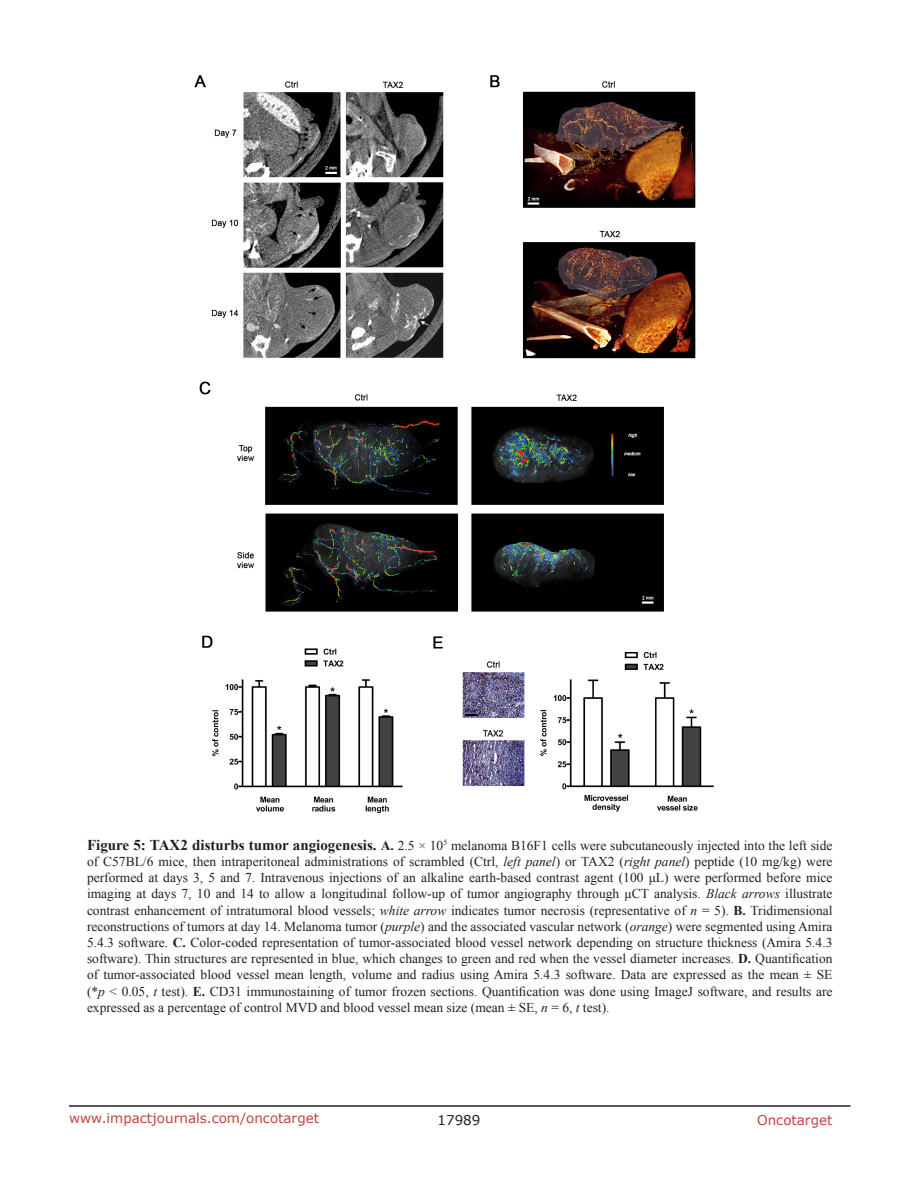
<style>
.page{position:relative;width:918px;height:1188px;background:#fff}
.page>*{position:absolute;margin:0;border:0;box-sizing:border-box;transform-origin:0 0}
.FigureText{font:13.5px/16.2px "Times New Roman";color:#231f20;text-align:justify}
.t1{font:13.5px "Verdana";color:#c24141}
.t2{font:13.5px "Verdana";color:#231f20}
.s1{font-weight:700;font-size:15px}
.s2{font-weight:700}
.s3{font-style:italic}
</style>
<div class="page">
<hr style="left:69px;top:1105px;width:781px;height:2px;background:#231f20">
<img style="left:194px;top:75px;width:520px;height:739px">
<p class="FigureText" style="left:87px;top:837px;width:747px"><span class="s1">Figure 5: TAX2 disturbs tumor angiogenesis.</span> <span class="s2">A.</span> 2.5 × 10<sup>5</sup> melanoma B16F1 cells were subcutaneously injected into the left side of C57BL/6 mice, then intraperitoneal administrations of scrambled (Ctrl, <span class="s3">left panel</span>) or TAX2 (<span class="s3">right panel</span>) peptide (10 mg/kg) were performed at days 3, 5 and 7. Intravenous injections of an alkaline earth-based contrast agent (100 μL) were performed before mice imaging at days 7, 10 and 14 to allow a longitudinal follow-up of tumor angiography through μCT analysis. <span class="s3">Black arrows</span> illustrate contrast enhancement of intratumoral blood vessels; <span class="s3">white arrow</span> indicates tumor necrosis (representative of <span class="s3">n</span> = 5). <span class="s2">B.</span> Tridimensional reconstructions of tumors at day 14. Melanoma tumor (<span class="s3">purple</span>) and the associated vascular network (<span class="s3">orange</span>) were segmented using Amira 5.4.3 software. <span class="s2">C.</span> Color-coded representation of tumor-associated blood vessel network depending on structure thickness (Amira 5.4.3 software). Thin structures are represented in blue, which changes to green and red when the vessel diameter increases. <span class="s2">D.</span> Quantification of tumor-associated blood vessel mean length, volume and radius using Amira 5.4.3 software. Data are expressed as the mean ± SE (*<span class="s3">p</span> &lt; 0.05, <span class="s3">t</span> test). <span class="s2">E.</span> CD31 immunostaining of tumor frozen sections. Quantification was done using ImageJ software, and results are expressed as a percentage of control MVD and blood vessel mean size (mean ± SE, <span class="s3">n</span> = 6, <span class="s3">t</span> test).</p>
<p class="t1" style="left:69px;top:1109px;width:252px">www.impactjournals.com/oncotarget</p>
<p class="t2" style="left:438px;top:1111px;width:44px">17989</p>
<p class="t1" style="left:757px;top:1111px;width:77px">Oncotarget</p>
</div>
